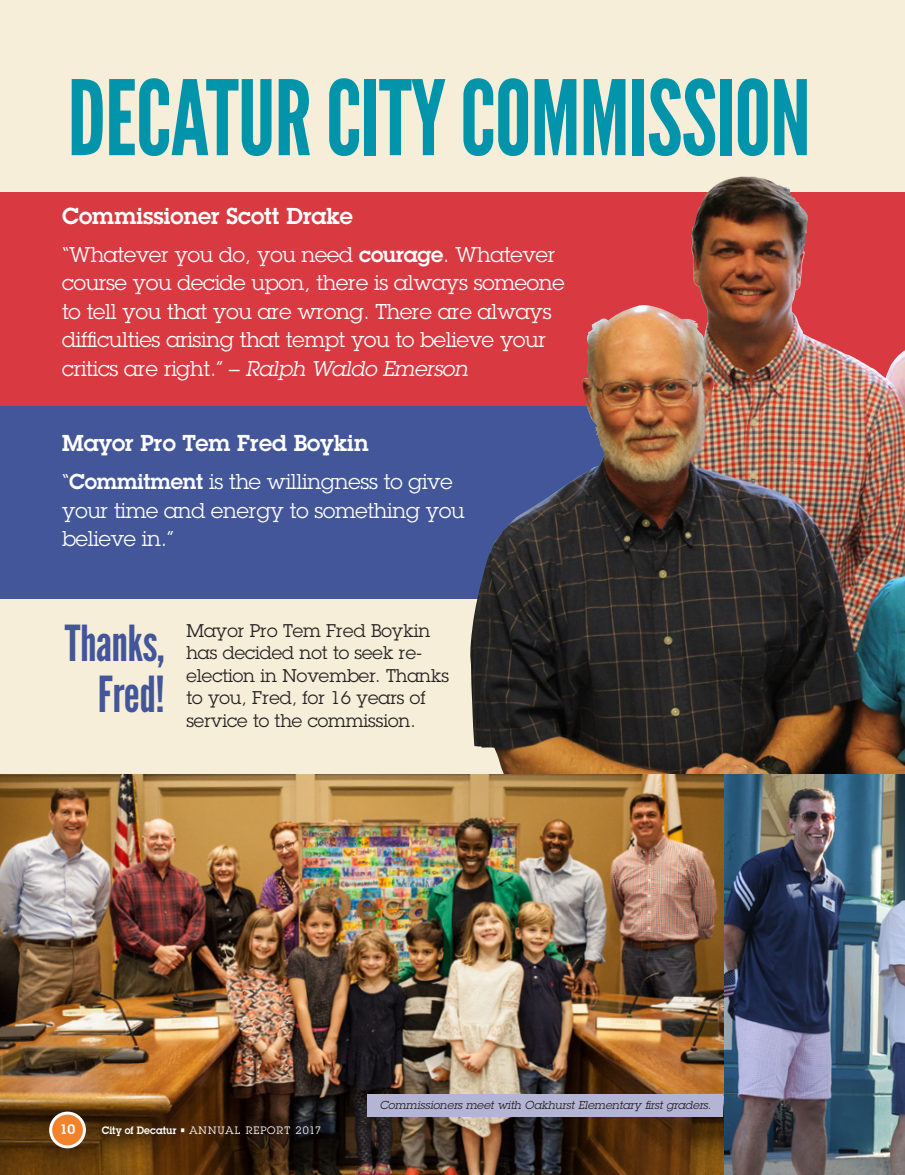
<style>
.page{position:relative;width:905px;height:1175px;background:#fff}
.page>*{position:absolute;margin:0;border:0;box-sizing:border-box;transform-origin:0 0}
.t1{font:103.5px "League Gothic";letter-spacing:-.01em;color:#0194aa}
.t2{font:49.5px/51px "League Gothic";letter-spacing:-.01em;color:#425699;text-align:right}
.t3{font:600 22.5px "Lubalin Graph";color:#fff}
.t4{font:21px/28.5px "Lubalin Graph";letter-spacing:-.01em;color:#fff}
.t5{font:18px/22.5px "Lubalin Graph";color:#231f20}
.t6{font:600 13.5px "Lubalin Graph";color:#fff}
.t7{font:italic 11.25px "Lubalin Graph";letter-spacing:.005em;color:#231f20}
.t8{font:600 10.5px "Lubalin Graph";letter-spacing:.01em;color:#fff;scale:.95 1}
.t9{font:10.5px "Lubalin Graph";letter-spacing:.1em;color:#fff}
.s1{font-weight:600}
.s2{font-style:italic}
.s3{font-weight:400}
</style>
<div class="page">
<div style="left:0;top:0;width:904px;height:1174px;background:#f7eed9"></div>
<div style="left:0;top:192px;width:904px;height:214px;background:#d93a41"></div>
<div style="left:0;top:406px;width:746px;height:193px;background:#425699"></div>
<img style="left:470px;top:179px;width:434px;height:595px">
<img style="left:723px;top:774px;width:181px;height:400px">
<img style="left:0;top:774px;width:723px;height:400px">
<div style="left:367px;top:1094px;width:356px;height:22px;background:#b4b5d4"></div>
<div style="left:51px;top:1113px;width:33px;height:33px;background:#f4822b;border-radius:50%"></div>
<div style="left:49px;top:1111px;width:37px;height:37px;border:3px solid #fff;border-radius:50%"></div>
<h1 class="t1" style="left:68px;top:57px;width:745px">DECATUR CITY COMMISSION</h1>
<p class="t3" style="left:62px;top:201px;width:292px">Commissioner Scott Drake</p>
<p class="t4" style="left:62px;top:240px;width:504px">“Whatever you do, you need <span class="s1">courage</span>. Whatever course you decide upon, there is always someone to tell you that you are wrong. There are always difficulties arising that tempt you to believe your critics are right.” – <span class="s2">Ralph Waldo Emerson</span></p>
<p class="t3" style="left:62px;top:428px;width:308px">Mayor Pro Tem Fred Boykin</p>
<p class="t4" style="left:62px;top:467px;width:404px">“<span class="s1">Commitment</span> is the willingness to give your time and energy to something you believe in.”</p>
<h2 class="t2" style="left:65px;top:618px;width:101px">THANKS,<br>FRED!</h2>
<p class="t5" style="left:186px;top:619px;width:264px">Mayor Pro Tem Fred Boykin has decided not to seek re&shy;election in November. Thanks to you, Fred, for 16 years of service to the commission.</p>
<p class="t6" style="left:60px;top:1120px;width:17px">10</p>
<p class="t8" style="left:102px;top:1123px;width:102px">City of Decatur • <span class="s3">ANNUAL</span></p>
<p class="t9" style="left:246px;top:1124px;width:17px">REPO</p>
<p class="t9" style="left:276px;top:1124px;width:46px">RT 2017</p>
<p class="t7" style="left:380px;top:1097px;width:333px">Commissioners meet with Oakhurst Elementary first graders.</p>
</div>
